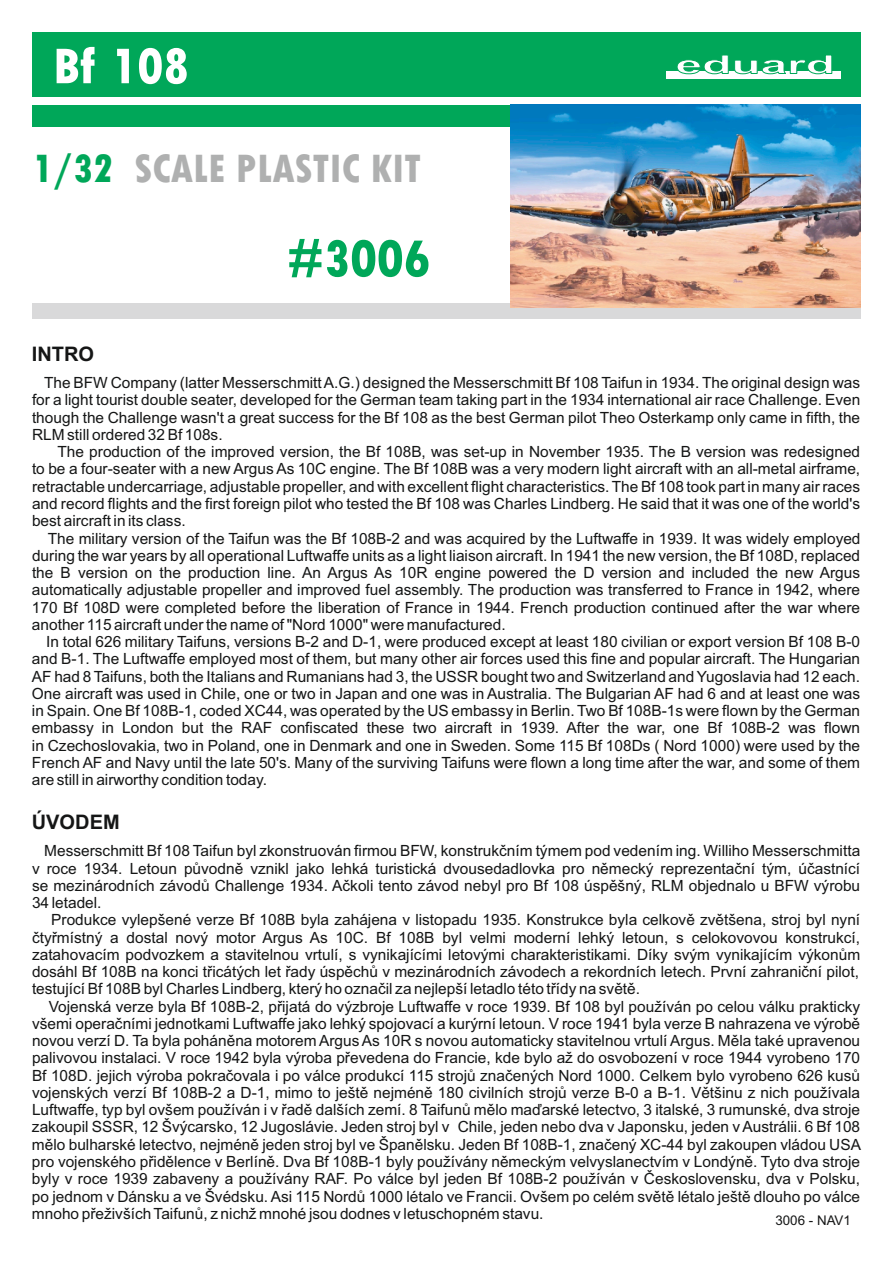
<style>
.page{position:relative;width:893px;height:1263px;background:#fff}
.page>*{position:absolute;margin:0;border:0;box-sizing:border-box;transform-origin:0 0}
.t1{font:800 condensed 54.45px "Tw Cen";color:#00a759}
.t2{font:800 condensed 52.8px "Tw Cen";color:#fff}
.t3{font:800 condensed 41.7px "Tw Cen";color:#afb0b0}
.t4{font:700 20.1px "Arial";color:#151616}
.t5{font:15.45px/17.2px "Arial";color:#151616;text-align:justify}
.t6{font:13.35px "Arial";color:#151616}
.s1{color:#00a759}
</style>
<div class="page">
<div style="left:33px;top:105px;width:828px;height:22px;background:#00a759"></div>
<div style="left:33px;top:32px;width:828px;height:64px;background:#00a759"></div>
<div style="left:666px;top:71px;width:175px;height:7px;background:#fff"></div>
<svg style="left:677px;top:55px;width:155px;height:19px"></svg>
<div style="left:33px;top:303px;width:828px;height:16px;background:#d9d9da"></div>
<img style="left:511px;top:105px;width:350px;height:202px">
<h2 class="t2" style="left:53px;top:47px;width:138px">Bf 108</h2>
<h3 class="t3" style="left:33px;top:153px;width:390px"><span class="s1">1/32</span> SCALE PLASTIC KIT</h3>
<h3 class="t4" style="left:32px;top:347px;width:64px">INTRO</h3>
<h1 class="t1" style="left:287px;top:239px;width:145px">#3006</h1>
<p class="t5" style="left:32px;top:375px;width:830px;text-indent:12px">The BFW Company (latter Messerschmitt A.G.) designed the Messerschmitt Bf 108 Taifun in 1934. The original design was for a light tourist double seater, developed for the German team taking part in the 1934 international air race Challenge. Even though the Challenge wasn't a great success for the Bf 108 as the best German pilot Theo Osterkamp only came in fifth, the RLM still ordered 32 Bf 108s.</p>
<p class="t5" style="left:32px;top:445px;width:830px;text-indent:25px">The production of the improved version, the Bf 108B, was set-up in November 1935. The B version was redesigned to be a four-seater with a new Argus As 10C engine. The Bf 108B was a very modern light aircraft with an all-metal airframe, retractable undercarriage, adjustable propeller, and with excellent flight characteristics. The Bf 108 took part in many air races and record flights and the first foreign pilot who tested the Bf 108 was Charles Lindberg. He said that it was one of the world's best aircraft in its class.</p>
<p class="t5" style="left:32px;top:531px;width:830px;text-indent:16px">The military version of the Taifun was the Bf 108B-2 and was acquired by the Luftwaffe in 1939. It was widely employed during the war years by all operational Luftwaffe units as a light liaison aircraft. In 1941 the new version, the Bf 108D, replaced the B version on the production line. An Argus As 10R engine powered the D version and included the new Argus automatically adjustable propeller and improved fuel assembly. The production was transferred to France in 1942, where 170 Bf 108D were completed before the liberation of France in 1944. French production continued after the war where another 115 aircraft under the name of "Nord 1000" were manufactured.</p>
<p class="t5" style="left:32px;top:634px;width:830px;text-indent:14px">In total 626 military Taifuns, versions B-2 and D-1, were produced except at least 180 civilian or export version Bf 108 B-0 and B-1. The Luftwaffe employed most of them, but many other air forces used this fine and popular aircraft. The Hungarian AF had 8 Taifuns, both the Italians and Rumanians had 3, the USSR bought two and Switzerland and Yugoslavia had 12 each.<br>One aircraft was used in Chile, one or two in Japan and one was in Australia. The Bulgarian AF had 6 and at least one was in Spain. One Bf 108B-1, coded XC44, was operated by the US embassy in Berlin. Two Bf 108B-1s were flown by the German embassy in London but the RAF confiscated these two aircraft in 1939. After the war, one Bf 108B-2 was flown in Czechoslovakia, two in Poland, one in Denmark and one in Sweden. Some 115 Bf 108Ds ( Nord 1000) were used by the French AF and Navy until the late 50's. Many of the surviving Taifuns were flown a long time after the war, and some of them are still in airworthy condition today.</p>
<h3 class="t4" style="left:32px;top:815px;width:89px">ÚVODEM</h3>
<p class="t5" style="left:32px;top:844px;width:830px;text-indent:12px">Messerschmitt Bf 108 Taifun byl zkonstruován firmou BFW, konstrukčním týmem pod vedením ing. Williho Messerschmitta v roce 1934. Letoun původně vznikl jako lehká turistická dvousedadlovka pro německý reprezentační tým, účastnící se mezinárodních závodů Challenge 1934. Ačkoli tento závod nebyl pro Bf 108 úspěšný, RLM objednalo u BFW výrobu 34 letadel.</p>
<p class="t5" style="left:32px;top:913px;width:830px;text-indent:19px">Produkce vylepšené verze Bf 108B byla zahájena v listopadu 1935. Konstrukce byla celkově zvětšena, stroj byl nyní čtyřmístný a dostal nový motor Argus As 10C. Bf 108B byl velmi moderní lehký letoun, s celokovovou konstrukcí, zatahovacím podvozkem a stavitelnou vrtulí, s vynikajícími letovými charakteristikami. Díky svým vynikajícím výkonům dosáhl Bf 108B na konci třicátých let řady úspěchů v mezinárodních závodech a rekordních letech. První zahraniční pilot, testující Bf 108B byl Charles Lindberg, který ho označil za nejlepší letadlo této třídy na světě.</p>
<p class="t5" style="left:32px;top:999px;width:831px;text-indent:17px">Vojenská verze byla Bf 108B-2, přijatá do výzbroje Luftwaffe v roce 1939. Bf 108 byl používán po celou válku prakticky všemi operačními jednotkami Luftwaffe jako lehký spojovací a kurýrní letoun. V roce 1941 byla verze B nahrazena ve výrobě novou verzí D. Ta byla poháněna motorem Argus As 10R s novou automaticky stavitelnou vrtulí Argus. Měla také upravenou palivovou instalaci. V roce 1942 byla výroba převedena do Francie, kde bylo až do osvobození v roce 1944 vyrobeno 170<br>Bf 108D. jejich výroba pokračovala i po válce produkcí 115 strojů značených Nord 1000. Celkem bylo vyrobeno 626 kusů vojenských verzí Bf 108B-2 a D-1, mimo to ještě nejméně 180 civilních strojů verze B-0 a B-1. Většinu z nich používala Luftwaffe, typ byl ovšem používán i v řadě dalších zemí. 8 Taifunů mělo maďarské letectvo, 3 italské, 3 rumunské, dva stroje zakoupil SSSR, 12 Švýcarsko, 12 Jugoslávie. Jeden stroj byl v Chile, jeden nebo dva v Japonsku, jeden v Austrálii. 6 Bf 108 mělo bulharské letectvo, nejméně jeden stroj byl ve Španělsku. Jeden Bf 108B-1, značený XC-44 byl zakoupen vládou USA pro vojenského přidělence v Berlíně. Dva Bf 108B-1 byly používány německým velvyslanectvím v Londýně. Tyto dva stroje byly v roce 1939 zabaveny a používány RAF. Po válce byl jeden Bf 108B-2 používán v Československu, dva v Polsku, po jednom v Dánsku a ve Švédsku. Asi 115 Nordů 1000 létalo ve Francii. Ovšem po celém světě létalo ještě dlouho po válce mnoho přeživších Taifunů, z nichž mnohé jsou dodnes v letuschopném stavu.</p>
<p class="t6" style="left:775px;top:1216px;width:77px">3006 - NAV1</p>
</div>
